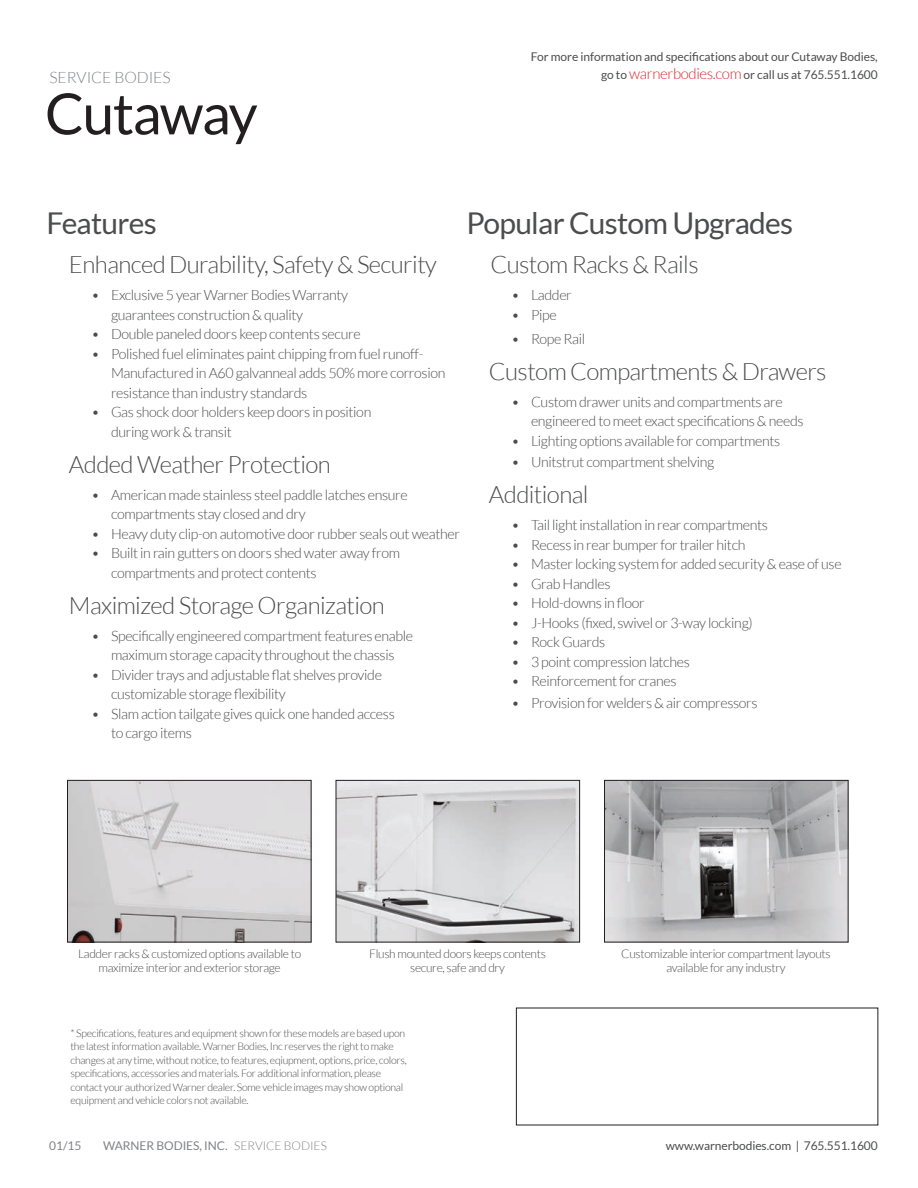
<style>
.page{position:relative;width:918px;height:1188px;background:#fff}
.page>*{position:absolute;margin:0;border:0;box-sizing:border-box;transform-origin:0 0}
.t1{font:57px "Lato";letter-spacing:-.025em;color:#231f20}
.t2{font:30px "Lato";letter-spacing:-.025em;color:#4b4c4d}
.t3{font:300 24px "Lato";letter-spacing:-.025em;color:#4b4c4d}
.t4{font:300 15.75px "Lato";letter-spacing:-.005em;color:#808285}
.t5{font:300 14.25px/19.5px "Lato";letter-spacing:-.025em;color:#4b4c4d}
.t6{font:300 12px/14.4px "Lato";letter-spacing:-.025em;color:#4b4c4d;text-align:center}
.t7{font:12px "Lato";letter-spacing:-.005em;color:#4b4c4d}
.t8{font:12px "Lato";letter-spacing:-.005em;color:#808285}
.t9{font:300 10.5px/13.5px "Lato";letter-spacing:-.025em;color:#4b4c4d}
.s1{font-weight:300;font-size:15px;color:#dc272d}
.s2{font-weight:300}
</style>
<div class="page">
<img style="left:69px;top:782px;width:240px;height:158px">
<div style="left:67px;top:780px;width:244px;height:162px;border:1px solid #231f20"></div>
<img style="left:338px;top:782px;width:240px;height:158px">
<div style="left:336px;top:780px;width:244px;height:162px;border:1px solid #231f20"></div>
<img style="left:606px;top:782px;width:240px;height:158px">
<div style="left:604px;top:780px;width:244px;height:162px;border:1px solid #231f20"></div>
<p class="t4" style="left:50px;top:69px;width:123px">SERVICE BODIES</p>
<p class="t1" style="left:45px;top:82px;width:214px">Cutaway</p>
<p class="t7" style="left:531px;top:50px;width:348px">For more information and specifications about our Cutaway Bodies,</p>
<p class="t7" style="left:601px;top:68px;width:278px">go to <span class="s1">warnerbodies.com</span> or call us at 765.551.1600</p>
<p class="t2" style="left:46px;top:207px;width:112px">Features</p>
<p class="t3" style="left:69px;top:252px;width:369px">Enhanced Durability, Safety &amp; Security</p>
<p class="t5" style="left:111px;top:285px;width:239px;text-indent:-20px">• Exclusive 5 year Warner Bodies Warranty guarantees construction &amp; quality</p>
<p class="t5" style="left:92px;top:324px;width:271px">• Double paneled doors keep contents secure</p>
<p class="t5" style="left:111px;top:344px;width:336px;text-indent:-20px">• Polished fuel eliminates paint chipping from fuel runoff-<br>Manufactured in A60 galvanneal adds 50% more corrosion resistance than industry standards</p>
<p class="t5" style="left:111px;top:402px;width:262px;text-indent:-20px">• Gas shock door holders keep doors in position during work &amp; transit</p>
<p class="t3" style="left:69px;top:451px;width:263px">Added Weather Protection</p>
<p class="t5" style="left:111px;top:485px;width:298px;text-indent:-20px">• American made stainless steel paddle latches ensure compartments stay closed and dry</p>
<p class="t5" style="left:92px;top:524px;width:370px">• Heavy duty clip-on automotive door rubber seals out weather</p>
<p class="t5" style="left:111px;top:543px;width:291px;text-indent:-20px">• Built in rain gutters on doors shed water away from compartments and protect contents</p>
<p class="t3" style="left:69px;top:592px;width:317px">Maximized Storage Organization</p>
<p class="t5" style="left:92px;top:626px;width:323px;text-align:center">• Specifically engineered compartment features enable maximum storage capacity throughout the chassis</p>
<p class="t5" style="left:111px;top:665px;width:272px;text-indent:-20px">• Divider trays and adjustable flat shelves provide customizable storage flexibility</p>
<p class="t5" style="left:111px;top:704px;width:285px;text-indent:-20px">• Slam action tailgate gives quick one handed access to cargo items</p>
<p class="t2" style="left:466px;top:207px;width:328px">Popular Custom Upgrades</p>
<p class="t3" style="left:490px;top:252px;width:210px">Custom Racks &amp; Rails</p>
<p class="t5" style="left:512px;top:285px;width:62px">• Ladder</p>
<p class="t5" style="left:512px;top:305px;width:47px">• Pipe</p>
<p class="t5" style="left:512px;top:329px;width:75px">• Rope Rail</p>
<p class="t3" style="left:489px;top:358px;width:339px">Custom Compartments &amp; Drawers</p>
<p class="t5" style="left:531px;top:392px;width:274px;text-indent:-20px">• Custom drawer units and compartments are engineered to meet exact specifications &amp; needs</p>
<p class="t5" style="left:512px;top:431px;width:270px">• Lighting options available for compartments</p>
<p class="t5" style="left:512px;top:452px;width:204px">• Unitstrut compartment shelving</p>
<p class="t3" style="left:489px;top:482px;width:101px">Additional</p>
<p class="t5" style="left:512px;top:515px;width:258px">• Tail light installation in rear compartments</p>
<p class="t5" style="left:512px;top:535px;width:236px">• Recess in rear bumper for trailer hitch</p>
<p class="t5" style="left:512px;top:554px;width:332px">• Master locking system for added security &amp; ease of use</p>
<p class="t5" style="left:512px;top:574px;width:100px">• Grab Handles</p>
<p class="t5" style="left:512px;top:593px;width:135px">• Hold-downs in floor</p>
<p class="t5" style="left:512px;top:613px;width:243px">• J-Hooks (fixed, swivel or 3-way locking)</p>
<p class="t5" style="left:512px;top:632px;width:95px">• Rock Guards</p>
<p class="t5" style="left:512px;top:652px;width:180px">• 3 point compression latches</p>
<p class="t5" style="left:512px;top:671px;width:167px">• Reinforcement for cranes</p>
<p class="t5" style="left:512px;top:693px;width:248px">• Provision for welders &amp; air compressors</p>
<p class="t6" style="left:78px;top:946px;width:225px">Ladder racks &amp; customized options available to maximize interior and exterior storage</p>
<p class="t6" style="left:369px;top:946px;width:178px">Flush mounted doors keeps contents</p>
<p class="t6" style="left:410px;top:961px;width:96px">secure, safe and dry</p>
<p class="t9" style="left:70px;top:1026px;width:338px">* Specifications, features and equipment shown for these models are based upon the latest information available. Warner Bodies, Inc reserves the right to make changes at any time, without notice, to features, eqiupment, options, price, colors, specifications, accessories and materials. For additional information, please contact your authorized Warner dealer. Some vehicle images may show optional equipment and vehicle colors not available.</p>
<p class="t6" style="left:621px;top:946px;width:211px">Customizable interior compartment layouts available for any industry</p>
<p class="t8" style="left:49px;top:1139px;width:34px">01/15</p>
<p class="t8" style="left:103px;top:1139px;width:225px">WARNER BODIES, INC. <span class="s2">SERVICE BODIES</span></p>
<p class="t7" style="left:666px;top:1139px;width:214px">www.warnerbodies.com | 765.551.1600</p>
</div>
